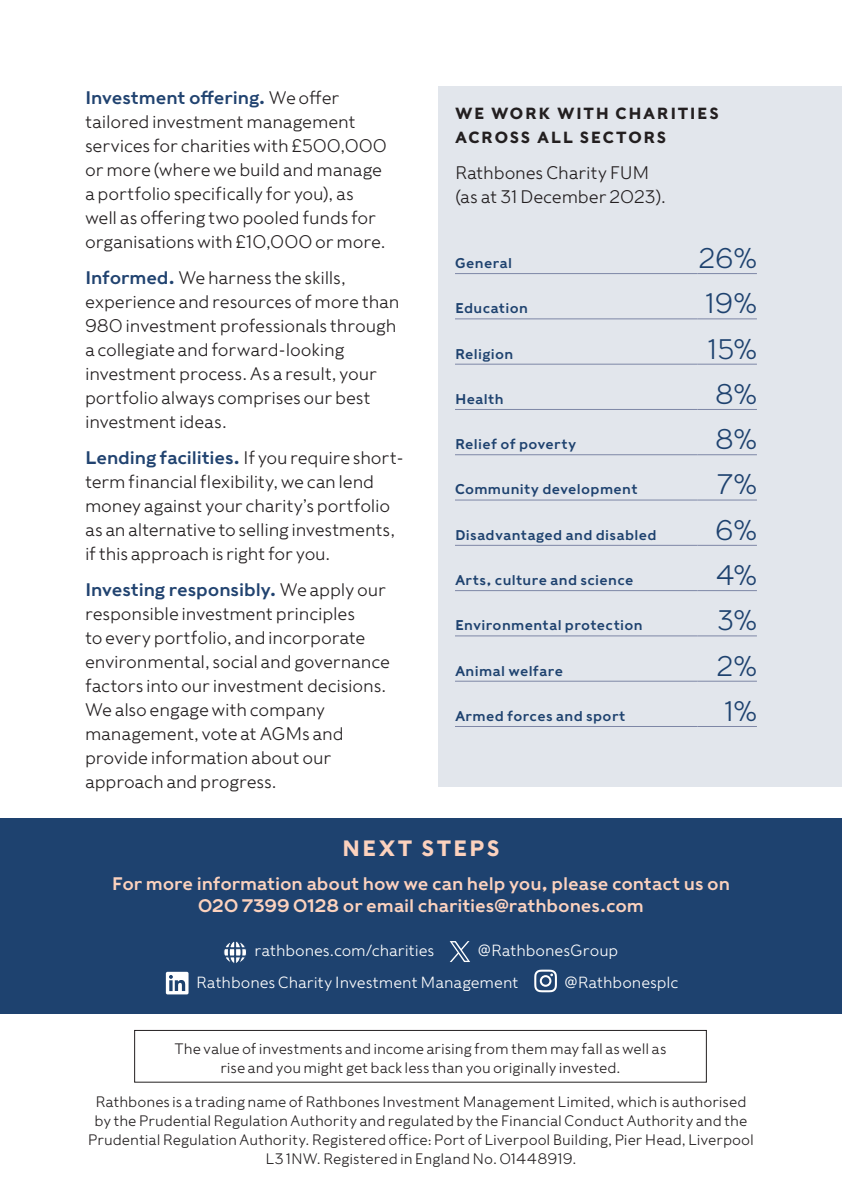
<style>
.page{position:relative;width:842px;height:1191px;background:#fff}
.page>*{position:absolute;margin:0;border:0;box-sizing:border-box;transform-origin:0 0}
.t1{font:300 28px "Rathbones Sans";color:#1e426f}
.t2{font:700 22px "Rathbones Sans";letter-spacing:.095em;color:#fcd2be}
.t3{font:300 18px/24px "Rathbones Sans";letter-spacing:-.01em;color:#242021}
.t4{font:18px/22px "Rathbones Sans";letter-spacing:-.005em;color:#fcd2be;text-align:center}
.t5{font:300 18px/24px "Rathbones Sans";letter-spacing:-.01em;color:#231f20}
.t6{font:300 16px/32px "Rathbones Sans";letter-spacing:-.005em;color:#fff}
.t7{font:700 16px/24px "Rathbones Sans";letter-spacing:.1em;color:#231f20}
.t8{font:300 15px/19px "Rathbones Sans";letter-spacing:-.005em;color:#231f20;text-align:center}
.t9{font:14px "Rathbones Sans";letter-spacing:.025em;color:#1e426f}
.s1{font-weight:400;color:#214370}
</style>
<div class="page">
<div style="left:0;top:818px;width:842px;height:195px;background:#1e426f"></div>
<div style="left:438px;top:86px;width:404px;height:700px;background:#e2e6ec"></div>
<svg style="left:223px;top:941px;width:24px;height:22px"></svg>
<svg style="left:450px;top:941px;width:20px;height:21px"></svg>
<svg style="left:166px;top:971px;width:23px;height:23px"></svg>
<svg style="left:534px;top:969px;width:23px;height:23px"></svg>
<div style="left:134px;top:1030px;width:573px;height:52px;border:1px solid #231f20"></div>
<hr style="left:455px;top:726px;width:242px;height:1px;background:#7e87a6">
<hr style="left:697px;top:726px;width:60px;height:1px;background:#7e87a6">
<hr style="left:455px;top:590px;width:242px;height:1px;background:#7e87a6">
<hr style="left:697px;top:590px;width:60px;height:1px;background:#7e87a6">
<hr style="left:455px;top:545px;width:242px;height:1px;background:#7e87a6">
<hr style="left:697px;top:545px;width:60px;height:1px;background:#7e87a6">
<hr style="left:455px;top:499px;width:242px;height:1px;background:#7e87a6">
<hr style="left:697px;top:499px;width:60px;height:1px;background:#7e87a6">
<hr style="left:455px;top:409px;width:242px;height:1px;background:#7e87a6">
<hr style="left:697px;top:409px;width:60px;height:1px;background:#7e87a6">
<hr style="left:455px;top:364px;width:242px;height:1px;background:#7e87a6">
<hr style="left:455px;top:454px;width:242px;height:1px;background:#7e87a6">
<hr style="left:697px;top:364px;width:60px;height:1px;background:#7e87a6">
<hr style="left:697px;top:454px;width:60px;height:1px;background:#7e87a6">
<hr style="left:455px;top:318px;width:242px;height:1px;background:#7e87a6">
<hr style="left:697px;top:318px;width:60px;height:1px;background:#7e87a6">
<hr style="left:455px;top:273px;width:242px;height:1px;background:#7e87a6">
<hr style="left:697px;top:273px;width:60px;height:1px;background:#7e87a6">
<hr style="left:455px;top:635px;width:242px;height:1px;background:#7e87a6">
<hr style="left:697px;top:635px;width:60px;height:1px;background:#7e87a6">
<hr style="left:455px;top:680px;width:242px;height:1px;background:#7e87a6">
<hr style="left:697px;top:680px;width:60px;height:1px;background:#7e87a6">
<p class="t3" style="left:85px;top:85px;width:303px"><span class="s1">Investment offering.</span> We offer tailored investment management services for charities with £500,000 or more (where we build and manage a portfolio specifically for you), as well as offering two pooled funds for organisations with £10,000 or more.</p>
<p class="t3" style="left:85px;top:265px;width:316px"><span class="s1">Informed.</span> We harness the skills, experience and resources of more than 980 investment professionals through a collegiate and forward-looking investment process. As a result, your portfolio always comprises our best investment ideas.</p>
<p class="t3" style="left:85px;top:445px;width:320px"><span class="s1">Lending facilities.</span> If you require short&shy;term financial flexibility, we can lend money against your charity’s portfolio as an alternative to selling investments, if this approach is right for you.</p>
<p class="t3" style="left:85px;top:577px;width:306px"><span class="s1">Investing responsibly.</span> We apply our responsible investment principles<br>to every portfolio, and incorporate environmental, social and governance factors into our investment decisions.<br>We also engage with company management, vote at AGMs and provide information about our approach and progress.</p>
<p class="t7" style="left:455px;top:101px;width:265px">WE WORK WITH CHARITIES<br>ACROSS ALL SECTORS</p>
<p class="t5" style="left:455px;top:160px;width:212px">Rathbones Charity FUM (as at 31 December 2023).</p>
<p class="t9" style="left:455px;top:254px;width:59px">General</p>
<h1 class="t1" style="left:698px;top:240px;width:60px">26%</h1>
<p class="t9" style="left:455px;top:299px;width:74px">Education</p>
<h1 class="t1" style="left:705px;top:286px;width:53px">19%</h1>
<p class="t9" style="left:455px;top:344px;width:60px">Religion</p>
<h1 class="t1" style="left:708px;top:331px;width:51px">15%</h1>
<p class="t9" style="left:455px;top:390px;width:50px">Health</p>
<h1 class="t1" style="left:715px;top:376px;width:43px">8%</h1>
<p class="t9" style="left:455px;top:435px;width:123px">Relief of poverty</p>
<h1 class="t1" style="left:715px;top:421px;width:43px">8%</h1>
<p class="t9" style="left:455px;top:480px;width:184px">Community development</p>
<h1 class="t1" style="left:717px;top:467px;width:42px">7%</h1>
<p class="t9" style="left:455px;top:525px;width:203px">Disadvantaged and disabled</p>
<h1 class="t1" style="left:715px;top:512px;width:43px">6%</h1>
<p class="t9" style="left:455px;top:571px;width:180px">Arts, culture and science</p>
<h1 class="t1" style="left:715px;top:557px;width:43px">4%</h1>
<p class="t9" style="left:455px;top:616px;width:189px">Environmental protection</p>
<h1 class="t1" style="left:717px;top:603px;width:42px">3%</h1>
<p class="t9" style="left:455px;top:661px;width:110px">Animal welfare</p>
<h1 class="t1" style="left:716px;top:648px;width:42px">2%</h1>
<p class="t9" style="left:455px;top:706px;width:172px">Armed forces and sport</p>
<h1 class="t1" style="left:724px;top:693px;width:34px">1%</h1>
<p class="t2" style="left:342px;top:834px;width:159px">NEXT STEPS</p>
<p class="t4" style="left:112px;top:872px;width:619px">For more information about how we can help you, please contact us on<br>020 7399 0128 or email charities@rathbones.com</p>
<p class="t6" style="left:254px;top:934px;width:181px">rathbones.com/charities</p>
<p class="t6" style="left:196px;top:934px;width:424px;text-indent:282px">@RathbonesGroup<br>Rathbones Charity Investment Management</p>
<p class="t6" style="left:565px;top:966px;width:116px">@Rathbonesplc</p>
<p class="t8" style="left:174px;top:1039px;width:493px">The value of investments and income arising from them may fall as well as rise and you might get back less than you originally invested.</p>
<p class="t8" style="left:88px;top:1091px;width:668px">Rathbones is a trading name of Rathbones Investment Management Limited, which is authorised by the Prudential Regulation Authority and regulated by the Financial Conduct Authority and the Prudential Regulation Authority. Registered office: Port of Liverpool Building, Pier Head, Liverpool L3 1NW. Registered in England No. 01448919.</p>
</div>
